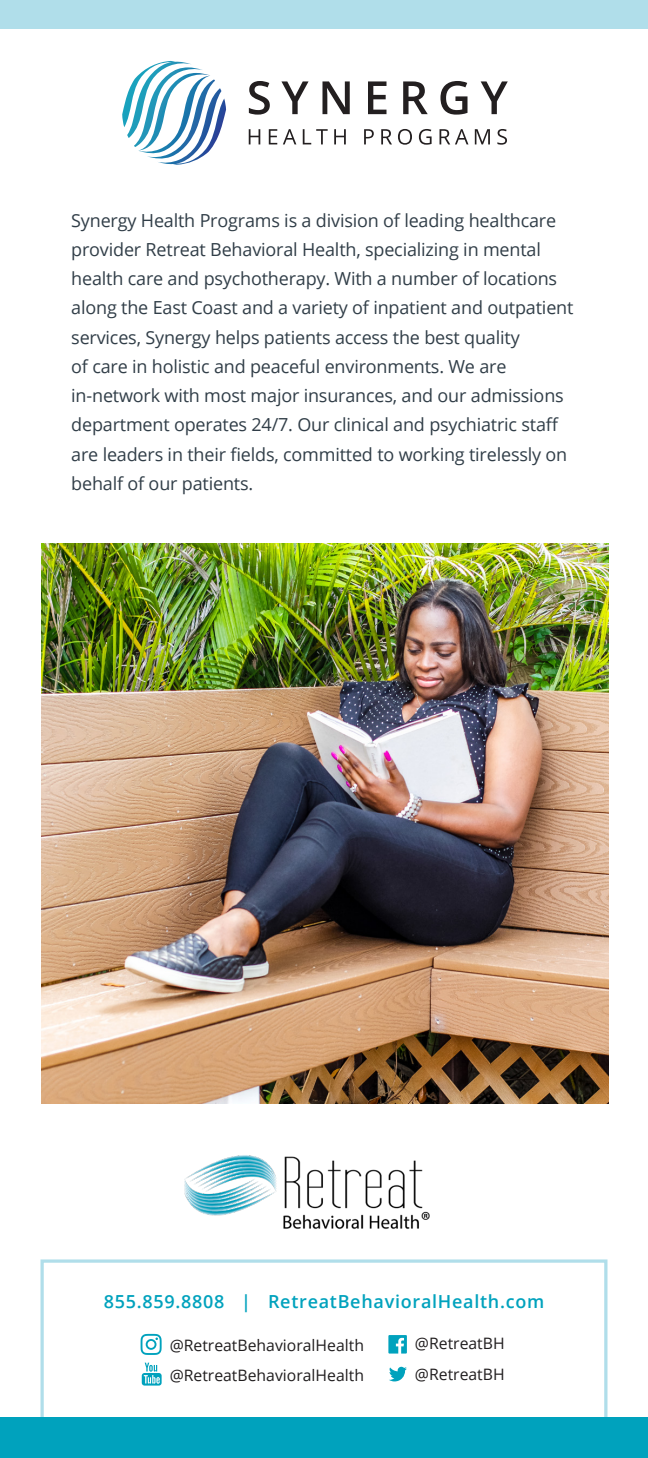
<style>
.page{position:relative;width:648px;height:1458px;background:#fff}
.page>*{position:absolute;margin:0;border:0;box-sizing:border-box;transform-origin:0 0}
.t1{font:18px/29.2px "Open Sans";letter-spacing:-.01em;color:#313e48}
.t2{font:600 18px "Open Sans";letter-spacing:.04em;color:#00a2bd}
.t3{font:15.75px "Open Sans";color:#201d1e}
</style>
<div class="page">
<img style="left:42px;top:544px;width:567px;height:560px">
<div style="left:0;top:0;width:648px;height:28px;background:#b0deea"></div>
<svg style="left:40px;top:1259px;width:567px;height:159px"></svg>
<img style="left:184px;top:1155px;width:246px;height:74px">
<svg style="left:388px;top:1335px;width:19px;height:19px"></svg>
<svg style="left:389px;top:1367px;width:18px;height:14px"></svg>
<svg style="left:141px;top:1334px;width:21px;height:21px"></svg>
<svg style="left:142px;top:1363px;width:20px;height:23px"></svg>
<div style="left:0;top:1418px;width:648px;height:40px;background:#00a2bd"></div>
<svg style="left:122px;top:61px;width:104px;height:104px"></svg>
<svg style="left:249px;top:81px;width:21px;height:34px"></svg>
<svg style="left:281px;top:81px;width:28px;height:33px"></svg>
<svg style="left:322px;top:81px;width:28px;height:33px"></svg>
<svg style="left:368px;top:81px;width:19px;height:33px"></svg>
<svg style="left:403px;top:81px;width:25px;height:33px"></svg>
<svg style="left:440px;top:81px;width:28px;height:34px"></svg>
<svg style="left:481px;top:81px;width:27px;height:33px"></svg>
<svg style="left:249px;top:129px;width:11px;height:15px"></svg>
<svg style="left:269px;top:129px;width:8px;height:15px"></svg>
<svg style="left:283px;top:129px;width:13px;height:15px"></svg>
<svg style="left:303px;top:129px;width:25px;height:15px"></svg>
<svg style="left:334px;top:129px;width:12px;height:15px"></svg>
<svg style="left:364px;top:129px;width:10px;height:15px"></svg>
<svg style="left:381px;top:129px;width:11px;height:15px"></svg>
<svg style="left:398px;top:129px;width:14px;height:16px"></svg>
<svg style="left:419px;top:129px;width:13px;height:16px"></svg>
<svg style="left:440px;top:129px;width:28px;height:15px"></svg>
<svg style="left:475px;top:129px;width:15px;height:15px"></svg>
<svg style="left:497px;top:129px;width:10px;height:16px"></svg>
<p class="t1" style="left:71px;top:205px;width:504px">Synergy Health Programs is a division of leading healthcare provider Retreat Behavioral Health, specializing in mental health care and psychotherapy. With a number of locations along the East Coast and a variety of inpatient and outpatient services, Synergy helps patients access the best quality<br>of care in holistic and peaceful environments. We are in-network with most major insurances, and our admissions department operates 24/7. Our clinical and psychiatric staff are leaders in their fields, committed to working tirelessly on behalf of our patients.</p>
<p class="t2" style="left:104px;top:1289px;width:442px">855.859.8808 | RetreatBehavioralHealth.com</p>
<p class="t3" style="left:415px;top:1332px;width:91px">@RetreatBH</p>
<p class="t3" style="left:415px;top:1363px;width:91px">@RetreatBH</p>
<p class="t3" style="left:170px;top:1334px;width:196px">@RetreatBehavioralHealth</p>
<p class="t3" style="left:170px;top:1364px;width:196px">@RetreatBehavioralHealth</p>
</div>
